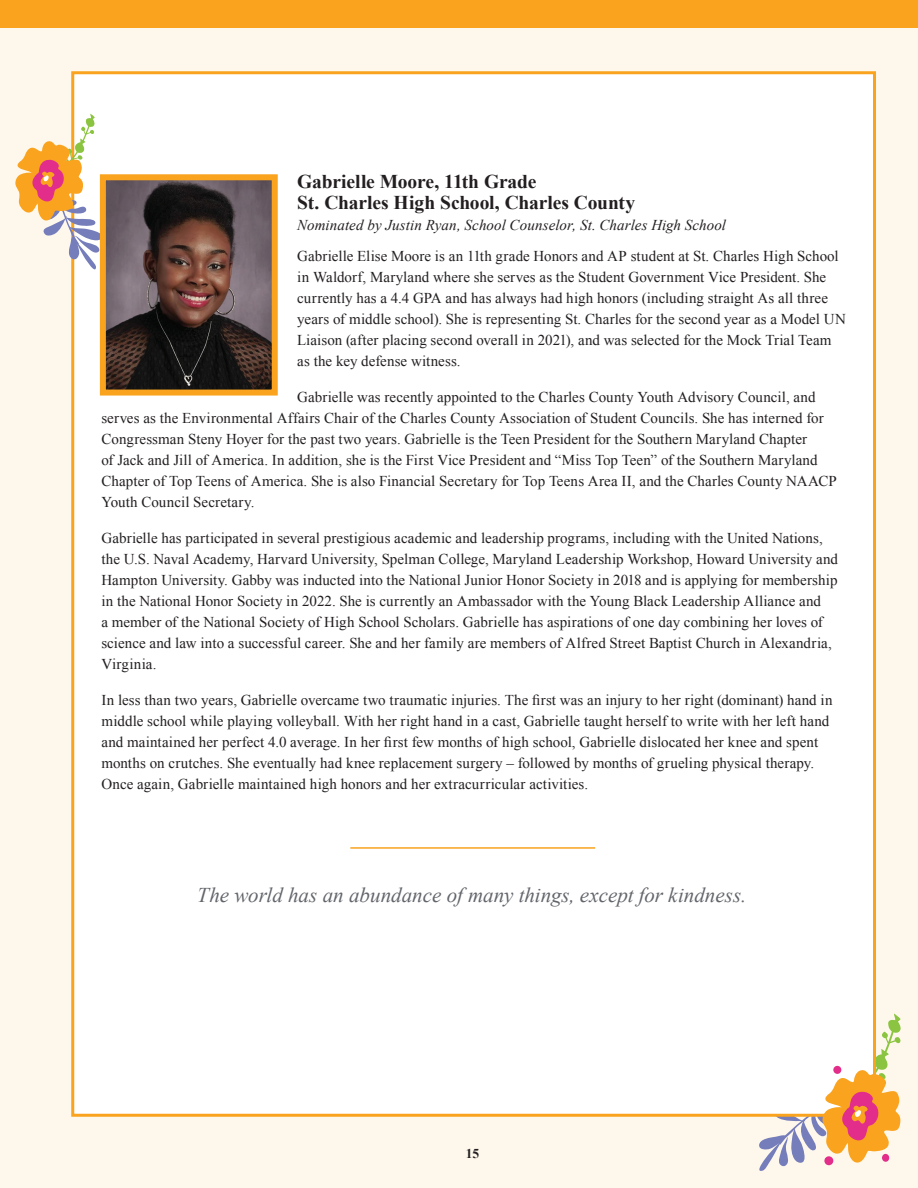
<style>
.page{position:relative;width:918px;height:1188px;background:#fff}
.page>*{position:absolute;margin:0;border:0;box-sizing:border-box;transform-origin:0 0}
.t1{font:italic 21px "Times New Roman";color:#62656a}
.t2{font:700 19.5px/21px "Times New Roman";letter-spacing:-.005em;color:#231f20}
.t3{font:15px/21px "Times New Roman";letter-spacing:.005em;color:#231f20}
.t4{font:italic 15px "Times New Roman";letter-spacing:.005em;color:#231f20}
.t5{font:700 13.5px "Times New Roman";color:#231f20}
</style>
<div class="page">
<div style="left:0;top:27px;width:918px;height:1161px;background:#fef8ec"></div>
<div style="left:0;top:0;width:918px;height:27px;background:#f9a31f"></div>
<div style="left:71px;top:71px;width:805px;height:1046px;background:#fff;border:3px solid #f9a31f"></div>
<svg style="left:753px;top:1013px;width:148px;height:158px"></svg>
<div style="left:824px;top:1156px;width:9px;height:9px;background:#e32d8b;border-radius:50%"></div>
<div style="left:882px;top:1154px;width:7px;height:8px;background:#e32d8b;border-radius:50%"></div>
<div style="left:833px;top:1066px;width:8px;height:8px;background:#e32d8b;border-radius:50%"></div>
<svg style="left:15px;top:114px;width:85px;height:161px"></svg>
<img style="left:107px;top:181px;width:164px;height:208px">
<div style="left:100px;top:174px;width:178px;height:222px;border:6px solid #f9a31f"></div>
<hr style="left:350px;top:847px;width:245px;height:2px;background:#f9a31f">
<h2 class="t2" style="left:297px;top:170px;width:340px">Gabrielle Moore, 11th Grade<br>St. Charles High School, Charles County</h2>
<p class="t4" style="left:297px;top:214px;width:430px">Nominated by Justin Ryan, School Counselor, St. Charles High School</p>
<p class="t3" style="left:297px;top:245px;width:550px">Gabrielle Elise Moore is an 11th grade Honors and AP student at St. Charles High School in Waldorf, Maryland where she serves as the Student Government Vice President. She currently has a 4.4 GPA and has always had high honors (including straight As all three years of middle school). She is representing St. Charles for the second year as a Model UN Liaison (after placing second overall in 2021), and was selected for the Mock Trial Team as the key defense witness.</p>
<p class="t3" style="left:101px;top:386px;width:737px;text-indent:196px">Gabrielle was recently appointed to the Charles County Youth Advisory Council, and serves as the Environmental Affairs Chair of the Charles County Association of Student Councils. She has interned for Congressman Steny Hoyer for the past two years. Gabrielle is the Teen President for the Southern Maryland Chapter<br>of Jack and Jill of America. In addition, she is the First Vice President and “Miss Top Teen” of the Southern Maryland Chapter of Top Teens of America. She is also Financial Secretary for Top Teens Area II, and the Charles County NAACP Youth Council Secretary.</p>
<p class="t3" style="left:101px;top:527px;width:738px">Gabrielle has participated in several prestigious academic and leadership programs, including with the United Nations, the U.S. Naval Academy, Harvard University, Spelman College, Maryland Leadership Workshop, Howard University and Hampton University. Gabby was inducted into the National Junior Honor Society in 2018 and is applying for membership in the National Honor Society in 2022. She is currently an Ambassador with the Young Black Leadership Alliance and<br>a member of the National Society of High School Scholars. Gabrielle has aspirations of one day combining her loves of science and law into a successful career. She and her family are members of Alfred Street Baptist Church in Alexandria, Virginia.</p>
<p class="t3" style="left:101px;top:689px;width:733px">In less than two years, Gabrielle overcame two traumatic injuries. The first was an injury to her right (dominant) hand in middle school while playing volleyball. With her right hand in a cast, Gabrielle taught herself to write with her left hand and maintained her perfect 4.0 average. In her first few months of high school, Gabrielle dislocated her knee and spent months on crutches. She eventually had knee replacement surgery – followed by months of grueling physical therapy.<br>Once again, Gabrielle maintained high honors and her extracurricular activities.</p>
<h1 class="t1" style="left:197px;top:880px;width:550px">The world has an abundance of many things, except for kindness.</h1>
<p class="t5" style="left:466px;top:1144px;width:15px">15</p>
</div>
